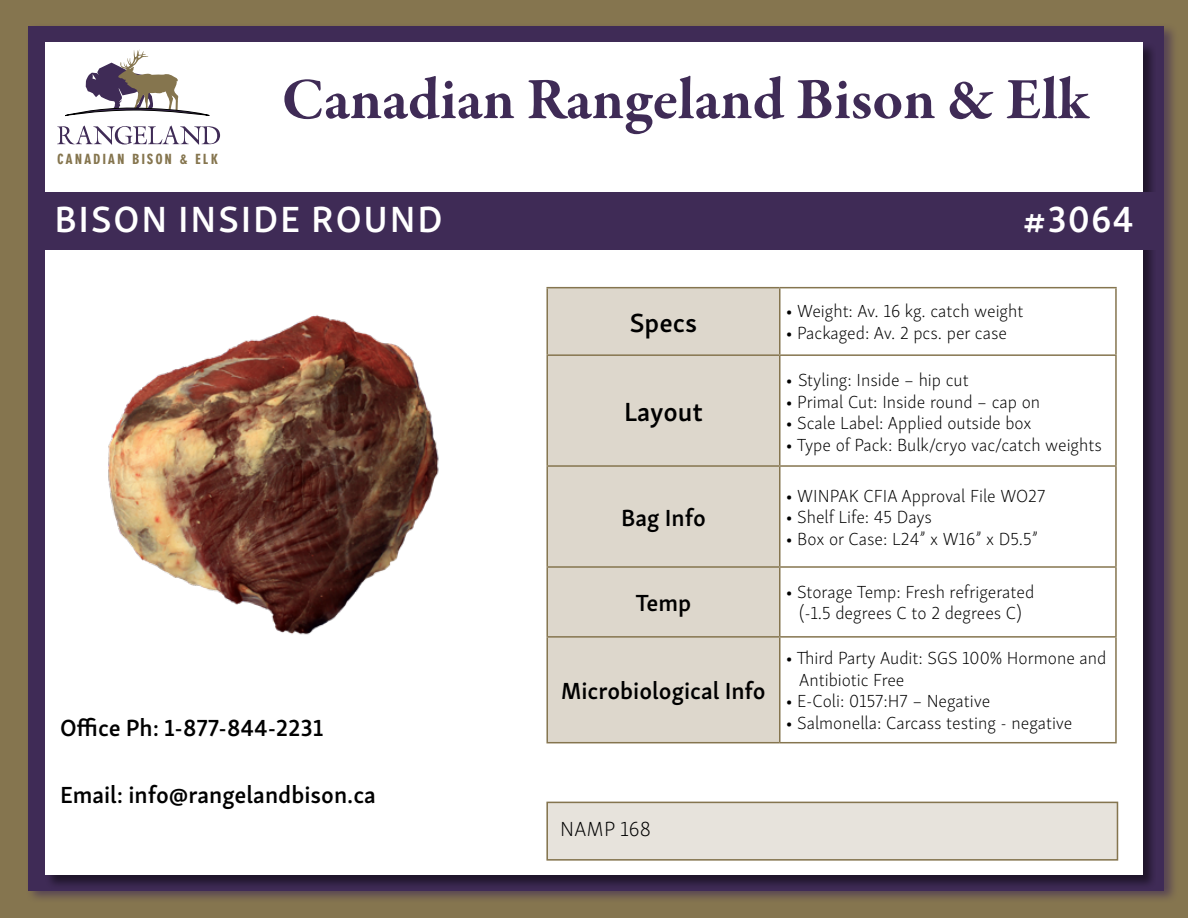
<style>
.page{position:relative;width:1188px;height:918px;background:#85754f}
.page>*{position:absolute;margin:0;border:0;box-sizing:border-box;transform-origin:0 0}
.t1{font:700 60px "Garamond Premr Pro";color:#3f2b56}
.t2{font:600 37.5px "Skolar Sans Latn";letter-spacing:.05em;color:#fff}
.t3{font:600 27px "Skolar Sans Latn";color:#000}
.t4{font:600 24px "Skolar Sans Latn";color:#000}
.t5{font:21px "Skolar Sans El";letter-spacing:.02em;color:#000}
.t6{font:18px/21.6px "Skolar Sans El";color:#000;text-align:center}
.t7{font:900 15.3px "Neuzeit Gro Ext";letter-spacing:.12em;color:#85754e}
</style>
<div class="page">
<div style="left:27px;top:22px;width:1152px;height:881px;background:#3f2b56;opacity:.65"></div>
<div style="left:28px;top:27px;width:1135px;height:864px;background:#3f2b56"></div>
<div style="left:45px;top:42px;width:1111px;height:848px;background:#000;opacity:.5"></div>
<div style="left:45px;top:43px;width:1098px;height:832px;background:#fff"></div>
<svg style="left:57px;top:125px;width:163px;height:20px"></svg>
<svg style="left:65px;top:49px;width:144px;height:67px"></svg>
<div style="left:28px;top:193px;width:1135px;height:57px;background:#3f2b56"></div>
<img style="left:108px;top:315px;width:331px;height:320px">
<div style="left:548px;top:288px;width:231px;height:454px;background:#ddd7cc"></div>
<hr style="left:546px;top:287px;width:234px;height:1px;background:#85754f">
<hr style="left:546px;top:288px;width:2px;height:66px;background:#85754f">
<hr style="left:780px;top:287px;width:337px;height:1px;background:#85754f">
<hr style="left:779px;top:288px;width:2px;height:66px;background:#85754f">
<hr style="left:1115px;top:288px;width:2px;height:66px;background:#85754f">
<hr style="left:546px;top:354px;width:234px;height:2px;background:#85754f">
<hr style="left:546px;top:356px;width:2px;height:109px;background:#85754f">
<hr style="left:780px;top:354px;width:337px;height:2px;background:#85754f">
<hr style="left:779px;top:356px;width:2px;height:109px;background:#85754f">
<hr style="left:1115px;top:356px;width:2px;height:109px;background:#85754f">
<hr style="left:546px;top:465px;width:234px;height:2px;background:#85754f">
<hr style="left:546px;top:467px;width:2px;height:99px;background:#85754f">
<hr style="left:780px;top:465px;width:337px;height:2px;background:#85754f">
<hr style="left:779px;top:467px;width:2px;height:99px;background:#85754f">
<hr style="left:1115px;top:467px;width:2px;height:99px;background:#85754f">
<hr style="left:546px;top:566px;width:234px;height:2px;background:#85754f">
<hr style="left:546px;top:568px;width:2px;height:68px;background:#85754f">
<hr style="left:780px;top:566px;width:337px;height:2px;background:#85754f">
<hr style="left:779px;top:568px;width:2px;height:68px;background:#85754f">
<hr style="left:1115px;top:568px;width:2px;height:68px;background:#85754f">
<hr style="left:546px;top:636px;width:234px;height:2px;background:#85754f">
<hr style="left:546px;top:638px;width:2px;height:104px;background:#85754f">
<hr style="left:780px;top:636px;width:337px;height:2px;background:#85754f">
<hr style="left:779px;top:638px;width:2px;height:104px;background:#85754f">
<hr style="left:1115px;top:638px;width:2px;height:104px;background:#85754f">
<hr style="left:546px;top:742px;width:234px;height:1px;background:#85754f">
<hr style="left:780px;top:742px;width:337px;height:1px;background:#85754f">
<div style="left:546px;top:802px;width:572px;height:59px;background:#e7e3dc"></div>
<div style="left:546px;top:802px;width:572px;height:59px;border:2px solid #85754f"></div>
<p class="t7" style="left:57px;top:150px;width:162px">CANADIAN BISON &amp; ELK</p>
<h1 class="t1" style="left:282px;top:62px;width:809px">Canadian Rangeland Bison &amp; Elk</h1>
<h2 class="t2" style="left:54px;top:189px;width:390px">BISON INSIDE ROUND</h2>
<h2 class="t2" style="left:1023px;top:189px;width:113px">#3064</h2>
<h3 class="t3" style="left:630px;top:301px;width:69px">Specs</h3>
<h3 class="t3" style="left:624px;top:390px;width:80px">Layout</h3>
<h3 class="t4" style="left:621px;top:498px;width:86px">Bag Info</h3>
<p class="t6" style="left:786px;top:299px;width:239px">• Weight: Av. 16 kg. catch weight</p>
<p class="t6" style="left:786px;top:321px;width:223px">• Packaged: Av. 2 pcs. per case</p>
<p class="t6" style="left:786px;top:368px;width:184px">• Styling: Inside – hip cut</p>
<p class="t6" style="left:786px;top:390px;width:256px">• Primal Cut: Inside round – cap on</p>
<p class="t6" style="left:786px;top:411px;width:247px">• Scale Label: Applied outside box</p>
<p class="t6" style="left:786px;top:433px;width:318px">• Type of Pack: Bulk/cryo vac/catch weights</p>
<p class="t6" style="left:786px;top:484px;width:261px">• WINPAK CFIA Approval File WO27</p>
<p class="t6" style="left:786px;top:505px;width:148px">• Shelf Life: 45 Days</p>
<p class="t6" style="left:786px;top:527px;width:254px">• Box or Case: L24” x W16” x D5.5”</p>
<h3 class="t4" style="left:60px;top:709px;width:265px">Office Ph: 1-877-844-2231</h3>
<h3 class="t4" style="left:60px;top:776px;width:318px">Email: info@rangelandbison.ca</h3>
<h3 class="t4" style="left:636px;top:584px;width:57px">Temp</h3>
<p class="t6" style="left:786px;top:580px;width:250px">• Storage Temp: Fresh refrigerated (-1.5 degrees C to 2 degrees C)</p>
<h3 class="t4" style="left:561px;top:672px;width:206px">Microbiological Info</h3>
<p class="t6" style="left:799px;top:646px;width:309px;text-align:left;text-indent:-14px">• Third Party Audit: SGS 100% Hormone and<br>Antibiotic Free</p>
<p class="t6" style="left:786px;top:689px;width:206px">• E-Coli: 0157:H7 – Negative</p>
<p class="t6" style="left:786px;top:711px;width:288px">• Salmonella: Carcass testing - negative</p>
<p class="t5" style="left:560px;top:814px;width:92px">NAMP 168</p>
</div>
